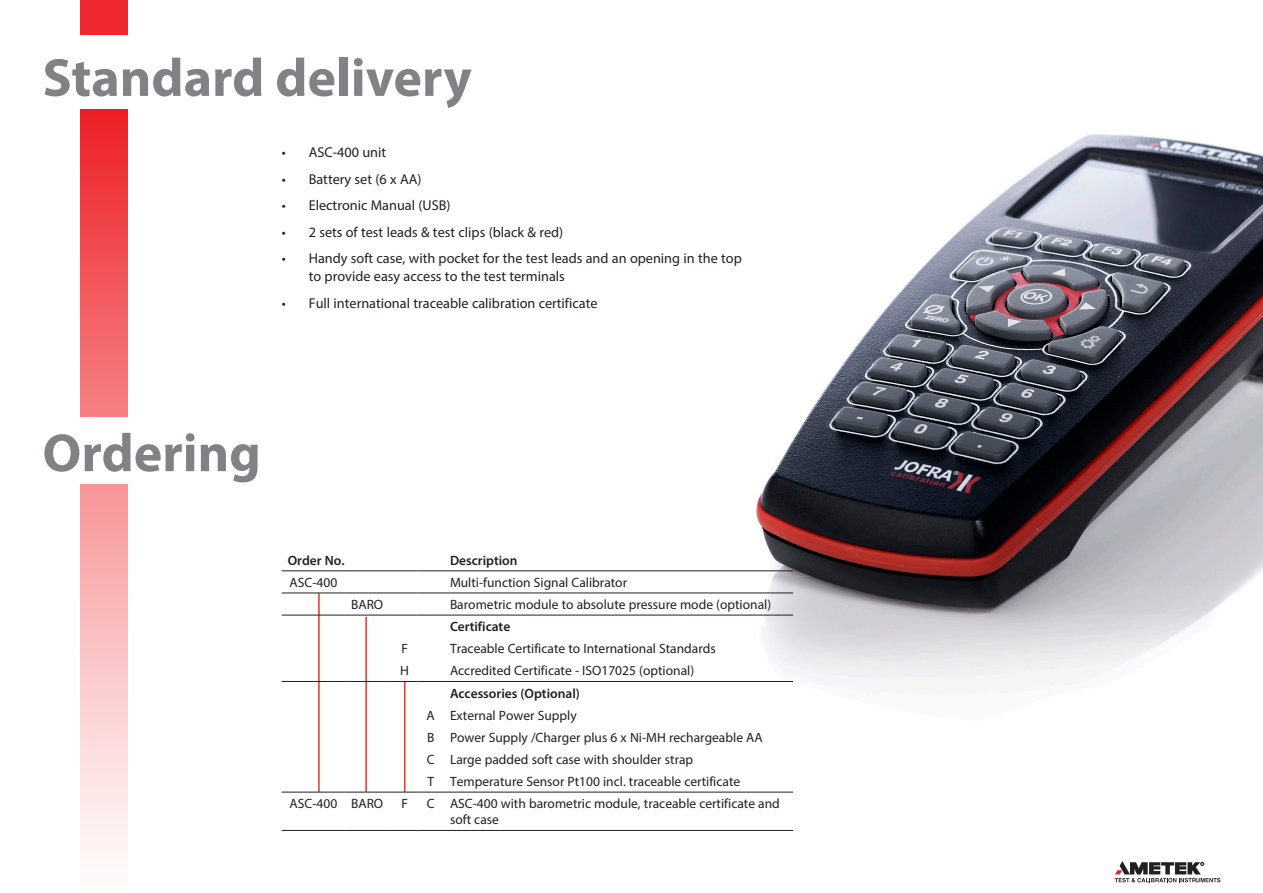
<style>
.page{position:relative;width:1263px;height:893px;background:#fff}
.page>*{position:absolute;margin:0;border:0;box-sizing:border-box;transform-origin:0 0}
.t1{font:700 54px "Myriad Pro";color:#808285}
.t2{font:14.25px/18px "Myriad Pro";color:#231f20}
._1_Body_Text_Black_9{font:13.5px/16.2px "Myriad Pro";color:#231f20}
._1_Body_Text_Black_9-2{font:600 13.5px "Myriad Pro";color:#231f20}
</style>
<div class="page">
<div style="left:81px;top:101px;width:47px;height:792px;background:linear-gradient(to bottom,#ee2329,#fff)"></div>
<div style="left:81px;top:0;width:47px;height:35px;background:#ee282e"></div>
<svg style="left:1115px;top:861px;width:105px;height:21px"></svg>
<div style="left:43px;top:418px;width:822px;height:66px;background:#fff"></div>
<hr style="left:318px;top:593px;width:2px;height:199px;background:#ef3122">
<hr style="left:365px;top:617px;width:2px;height:175px;background:#ef3122">
<img style="left:755px;top:134px;width:508px;height:554px">
<div style="left:43px;top:43px;width:822px;height:66px;background:#fff"></div>
<hr style="left:404px;top:682px;width:1px;height:110px;background:#ef3122">
<hr style="left:282px;top:681px;width:63px;height:1px;background:#231f20">
<hr style="left:345px;top:681px;width:47px;height:1px;background:#231f20">
<svg style="left:392px;top:681px;width:52px;height:1px"></svg>
<hr style="left:444px;top:681px;width:349px;height:1px;background:#231f20">
<hr style="left:282px;top:615px;width:63px;height:1px;background:#231f20">
<hr style="left:345px;top:615px;width:47px;height:1px;background:#231f20">
<svg style="left:392px;top:615px;width:52px;height:1px"></svg>
<hr style="left:444px;top:615px;width:349px;height:1px;background:#231f20">
<hr style="left:282px;top:593px;width:63px;height:1px;background:#231f20">
<hr style="left:345px;top:593px;width:47px;height:1px;background:#231f20">
<svg style="left:392px;top:593px;width:52px;height:1px"></svg>
<hr style="left:444px;top:593px;width:349px;height:1px;background:#231f20">
<hr style="left:282px;top:570px;width:63px;height:1px;background:#231f20">
<hr style="left:345px;top:570px;width:47px;height:1px;background:#231f20">
<svg style="left:392px;top:570px;width:52px;height:1px"></svg>
<hr style="left:444px;top:570px;width:349px;height:1px;background:#231f20">
<hr style="left:282px;top:792px;width:63px;height:1px;background:#231f20">
<hr style="left:345px;top:792px;width:47px;height:1px;background:#231f20">
<svg style="left:392px;top:792px;width:52px;height:1px"></svg>
<hr style="left:444px;top:792px;width:349px;height:1px;background:#231f20">
<hr style="left:282px;top:830px;width:63px;height:1px;background:#231f20">
<hr style="left:345px;top:830px;width:47px;height:1px;background:#231f20">
<svg style="left:392px;top:830px;width:52px;height:1px"></svg>
<hr style="left:444px;top:830px;width:349px;height:1px;background:#231f20">
<p class="t1" style="left:43px;top:43px;width:431px">Standard delivery</p>
<p class="t2" style="left:282px;top:143px;width:106px">• ASC-400 unit</p>
<p class="t2" style="left:282px;top:170px;width:141px">• Battery set (6 x AA)</p>
<p class="t2" style="left:282px;top:196px;width:170px">• Electronic Manual (USB)</p>
<p class="t2" style="left:282px;top:223px;width:283px">• 2 sets of test leads &amp; test clips (black &amp; red)</p>
<p class="t2" style="left:309px;top:249px;width:435px;text-indent:-27px">• Handy soft case, with pocket for the test leads and an opening in the top to provide easy access to the test terminals</p>
<p class="t2" style="left:282px;top:294px;width:317px">• Full international traceable calibration certificate</p>
<p class="t1" style="left:43px;top:418px;width:220px">Ordering</p>
<p class="_1_Body_Text_Black_9-2" style="left:288px;top:552px;width:58px">Order No.</p>
<p class="_1_Body_Text_Black_9-2" style="left:450px;top:552px;width:69px">Description</p>
<p class="_1_Body_Text_Black_9" style="left:290px;top:574px;width:49px">ASC-400</p>
<p class="_1_Body_Text_Black_9" style="left:450px;top:574px;width:179px">Multi-function Signal Calibrator</p>
<p class="_1_Body_Text_Black_9" style="left:351px;top:596px;width:34px">BARO</p>
<p class="_1_Body_Text_Black_9" style="left:450px;top:596px;width:323px">Barometric module to absolute pressure mode (optional)</p>
<p class="_1_Body_Text_Black_9-2" style="left:450px;top:618px;width:62px">Certificate</p>
<p class="_1_Body_Text_Black_9" style="left:401px;top:640px;width:8px">F</p>
<p class="_1_Body_Text_Black_9" style="left:450px;top:640px;width:267px">Traceable Certificate to International Standards</p>
<p class="_1_Body_Text_Black_9" style="left:400px;top:663px;width:10px">H</p>
<p class="_1_Body_Text_Black_9" style="left:450px;top:663px;width:246px">Accredited Certificate - ISO17025 (optional)</p>
<p class="_1_Body_Text_Black_9-2" style="left:450px;top:684px;width:131px">Accessories (Optional)</p>
<p class="_1_Body_Text_Black_9" style="left:427px;top:707px;width:10px">A</p>
<p class="_1_Body_Text_Black_9" style="left:450px;top:707px;width:128px">External Power Supply</p>
<p class="_1_Body_Text_Black_9" style="left:427px;top:729px;width:9px">B</p>
<p class="_1_Body_Text_Black_9" style="left:450px;top:729px;width:314px">Power Supply /Charger plus 6 x Ni-MH rechargeable AA</p>
<p class="_1_Body_Text_Black_9" style="left:427px;top:751px;width:9px">C</p>
<p class="_1_Body_Text_Black_9" style="left:450px;top:751px;width:245px">Large padded soft case with shoulder strap</p>
<p class="_1_Body_Text_Black_9" style="left:427px;top:773px;width:8px">T</p>
<p class="_1_Body_Text_Black_9" style="left:450px;top:773px;width:292px">Temperature Sensor Pt100 incl. traceable certificate</p>
<p class="_1_Body_Text_Black_9" style="left:290px;top:795px;width:49px">ASC-400</p>
<p class="_1_Body_Text_Black_9" style="left:351px;top:795px;width:34px">BARO</p>
<p class="_1_Body_Text_Black_9" style="left:401px;top:795px;width:8px">F</p>
<p class="_1_Body_Text_Black_9" style="left:427px;top:795px;width:9px">C</p>
<p class="_1_Body_Text_Black_9" style="left:450px;top:795px;width:331px">ASC-400 with barometric module, traceable certificate and soft case</p>
</div>
